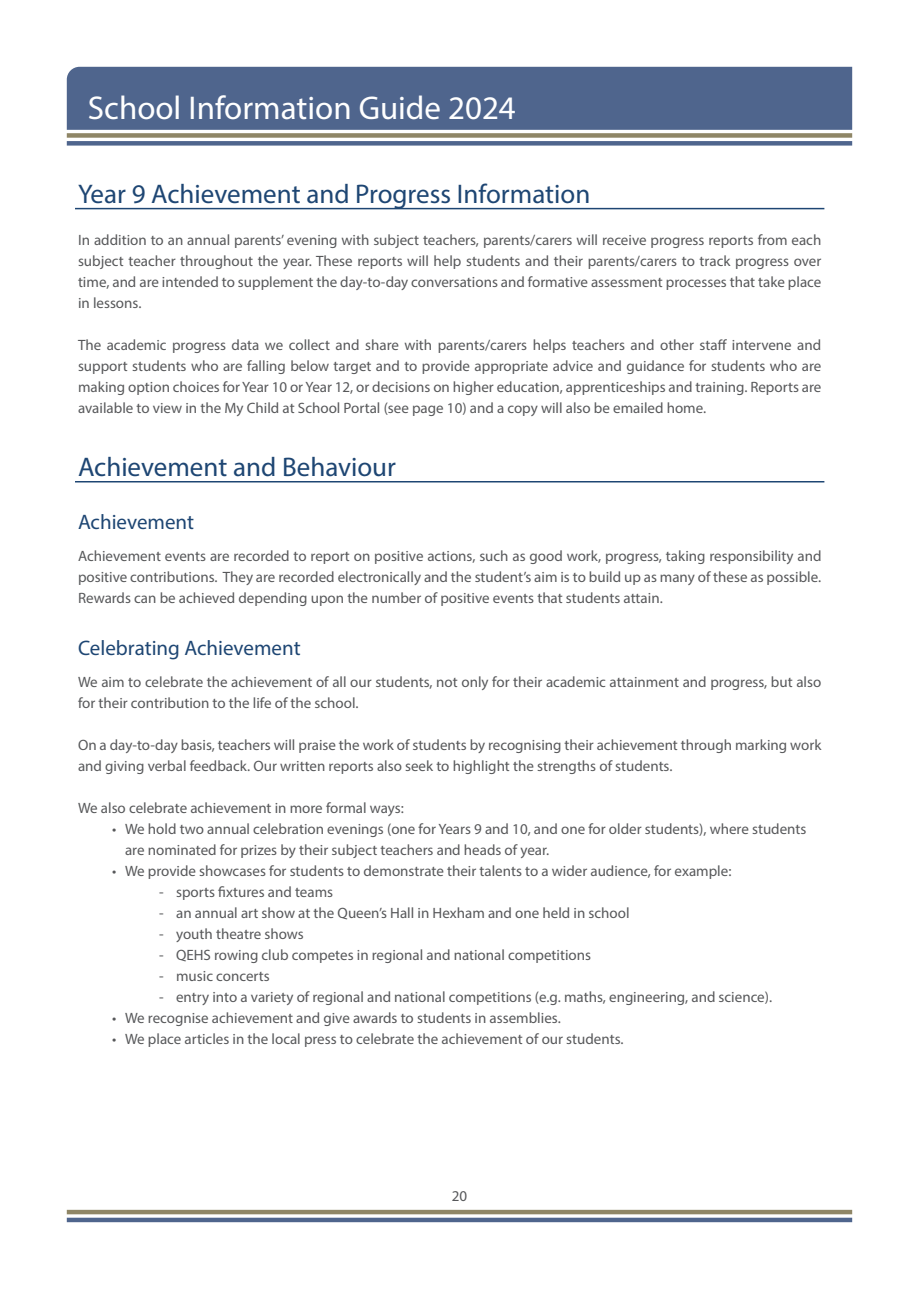
<style>
.page{position:relative;width:919px;height:1289px;background:#fff}
.page>*{position:absolute;margin:0;border:0;box-sizing:border-box;transform-origin:0 0}
.t1{font:33px "Myriad Pro";color:#fff}
.A_head{font:27px "Myriad Pro";color:#1e4673}
.B_head{font:21px "Myriad Pro";color:#1e4673}
.body_text{font:15px/21px "Myriad Pro";color:#57585a;text-align:justify}
</style>
<div class="page">
<div style="left:67px;top:67px;width:785px;height:63px;background:#4f658d"></div>
<div style="left:67px;top:133px;width:785px;height:5px;background:#8f8666"></div>
<div style="left:67px;top:141px;width:785px;height:5px;background:#4f658d"></div>
<div style="left:67px;top:1209px;width:785px;height:5px;background:#8f8666"></div>
<div style="left:67px;top:1217px;width:785px;height:5px;background:#4f658d"></div>
<hr style="left:75px;top:208px;width:749px;height:1px;background:#1e4673">
<hr style="left:75px;top:481px;width:749px;height:1px;background:#1e4673">
<h1 class="t1" style="left:88px;top:88px;width:429px">School Information Guide 2024</h1>
<p class="A_head" style="left:78px;top:178px;width:514px">Year 9 Achievement and Progress Information</p>
<p class="body_text" style="left:78px;top:229px;width:744px">In addition to an annual parents’ evening with subject teachers, parents/carers will receive progress reports from each subject teacher throughout the year. These reports will help students and their parents/carers to track progress over time, and are intended to supplement the day-to-day conversations and formative assessment processes that take place in lessons.</p>
<p class="body_text" style="left:78px;top:334px;width:744px">The academic progress data we collect and share with parents/carers helps teachers and other staff intervene and support students who are falling below target and to provide appropriate advice and guidance for students who are making option choices for Year 10 or Year 12, or decisions on higher education, apprenticeships and training. Reports are available to view in the My Child at School Portal (see page 10) and a copy will also be emailed home.</p>
<p class="A_head" style="left:78px;top:451px;width:319px">Achievement and Behaviour</p>
<p class="B_head" style="left:78px;top:509px;width:118px">Achievement</p>
<p class="body_text" style="left:78px;top:544px;width:745px">Achievement events are recorded to report on positive actions, such as good work, progress, taking responsibility and positive contributions. They are recorded electronically and the student’s aim is to build up as many of these as possible.<br>Rewards can be achieved depending upon the number of positive events that students attain.</p>
<p class="B_head" style="left:78px;top:635px;width:224px">Celebrating Achievement</p>
<p class="body_text" style="left:78px;top:670px;width:744px">We aim to celebrate the achievement of all our students, not only for their academic attainment and progress, but also for their contribution to the life of the school.</p>
<p class="body_text" style="left:78px;top:733px;width:744px">On a day-to-day basis, teachers will praise the work of students by recognising their achievement through marking work and giving verbal feedback. Our written reports also seek to highlight the strengths of students.</p>
<p class="body_text" style="left:78px;top:796px;width:327px">We also celebrate achievement in more formal ways:</p>
<p class="body_text" style="left:125px;top:817px;width:682px;text-indent:-13px">• We hold two annual celebration evenings (one for Years 9 and 10, and one for older students), where students are nominated for prizes by their subject teachers and heads of year.</p>
<p class="body_text" style="left:112px;top:859px;width:620px">• We provide showcases for students to demonstrate their talents to a wider audience, for example:</p>
<p class="body_text" style="left:159px;top:880px;width:175px">- sports fixtures and teams</p>
<p class="body_text" style="left:159px;top:901px;width:472px">- an annual art show at the Queen’s Hall in Hexham and one held in school</p>
<p class="body_text" style="left:159px;top:922px;width:146px">- youth theatre shows</p>
<p class="body_text" style="left:159px;top:943px;width:433px">- QEHS rowing club competes in regional and national competitions</p>
<p class="body_text" style="left:159px;top:964px;width:112px">- music concerts</p>
<p class="body_text" style="left:159px;top:985px;width:614px">- entry into a variety of regional and national competitions (e.g. maths, engineering, and science).</p>
<p class="body_text" style="left:112px;top:1006px;width:450px">• We recognise achievement and give awards to students in assemblies.</p>
<p class="body_text" style="left:112px;top:1027px;width:512px">• We place articles in the local press to celebrate the achievement of our students.</p>
<p class="body_text" style="left:452px;top:1185px;width:17px">20</p>
</div>
